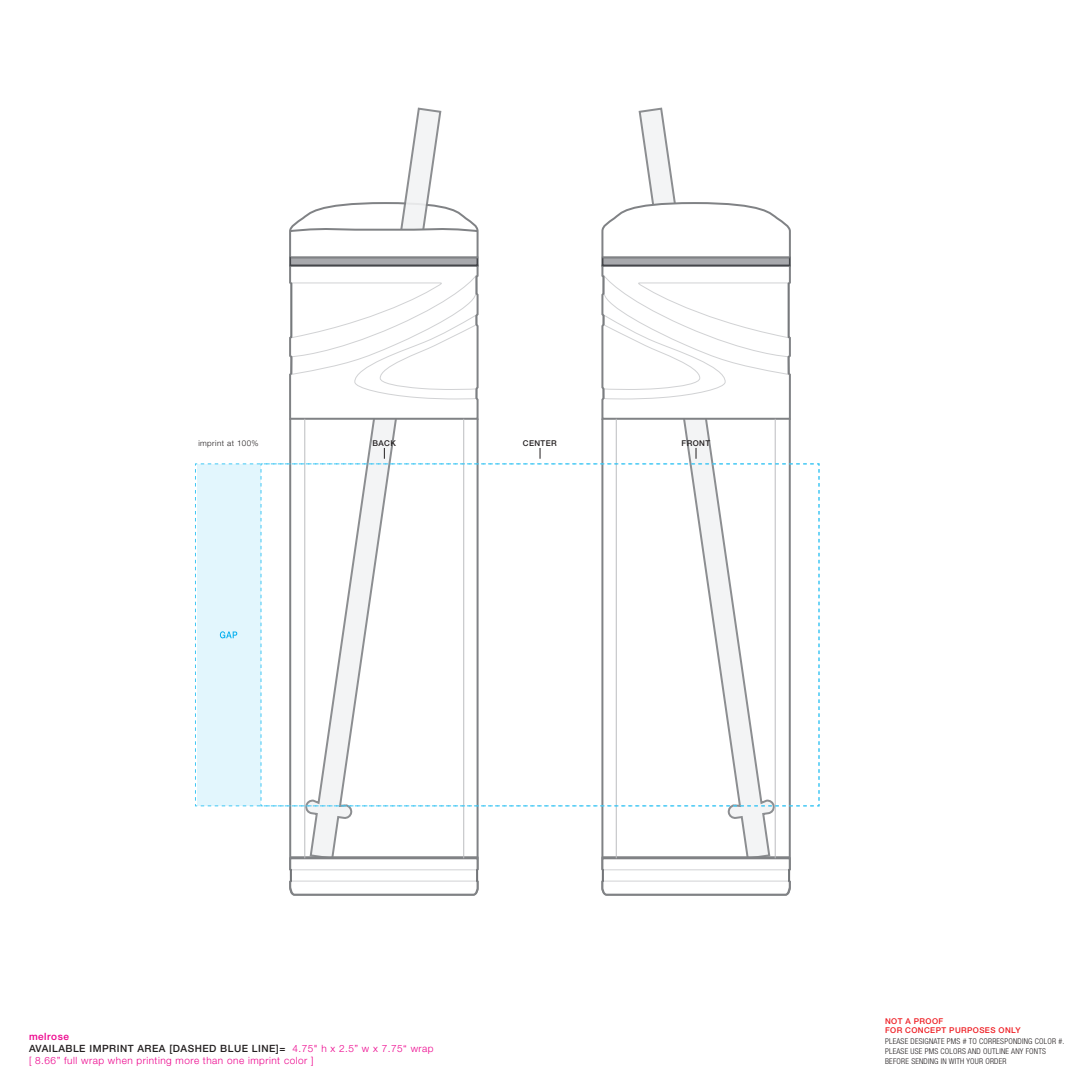
<style>
.page{position:relative;width:1080px;height:1080px;background:#fff}
.page>*{position:absolute;margin:0;border:0;box-sizing:border-box;transform-origin:0 0}
.t1{font:300 10px/12px "Helvetica Neue";letter-spacing:.05em;color:#ed028c}
.t2{font:300 condensed 8px/9.6px "Helvetica Neue";letter-spacing:.025em;color:#231f20}
.t3{font:500 8px/9.6px "Helvetica Neue";letter-spacing:.05em;color:#ee1d23}
.t4{font:500 8px "Helvetica Neue";letter-spacing:.05em;color:#231f20}
.t5{font:300 8px "Helvetica Neue";letter-spacing:.05em;color:#231f20}
.s1{font-weight:500}
.s2{font-weight:500;color:#231f20}
</style>
<div class="page">
<svg style="left:195px;top:108px;width:625px;height:788px"></svg>
<p class="t5" style="left:198px;top:438px;width:62px">imprint at 100%</p>
<p class="t4" style="left:372px;top:438px;width:25px">BACK</p>
<p class="t4" style="left:523px;top:438px;width:36px">CENTER</p>
<p class="t4" style="left:682px;top:438px;width:30px">FRONT</p>
<p class="t1" style="left:29px;top:1030px;width:406px"><span class="s1">melrose<br></span><span class="s2">AVAILABLE IMPRINT AREA [DASHED BLUE LINE]=</span> 4.75" h x 2.5” w x 7.75“ wrap [ 8.66” full wrap when printing more than one imprint color ]</p>
<p class="t3" style="left:885px;top:1016px;width:137px">NOT A PROOF<br>FOR CONCEPT PURPOSES ONLY</p>
<p class="t2" style="left:885px;top:1037px;width:181px">PLEASE DESIGNATE PMS # TO CORRESPONDING COLOR #.<br>PLEASE USE PMS COLORS AND OUTLINE ANY FONTS<br>BEFORE SENDING IN WITH YOUR ORDER</p>
</div>
